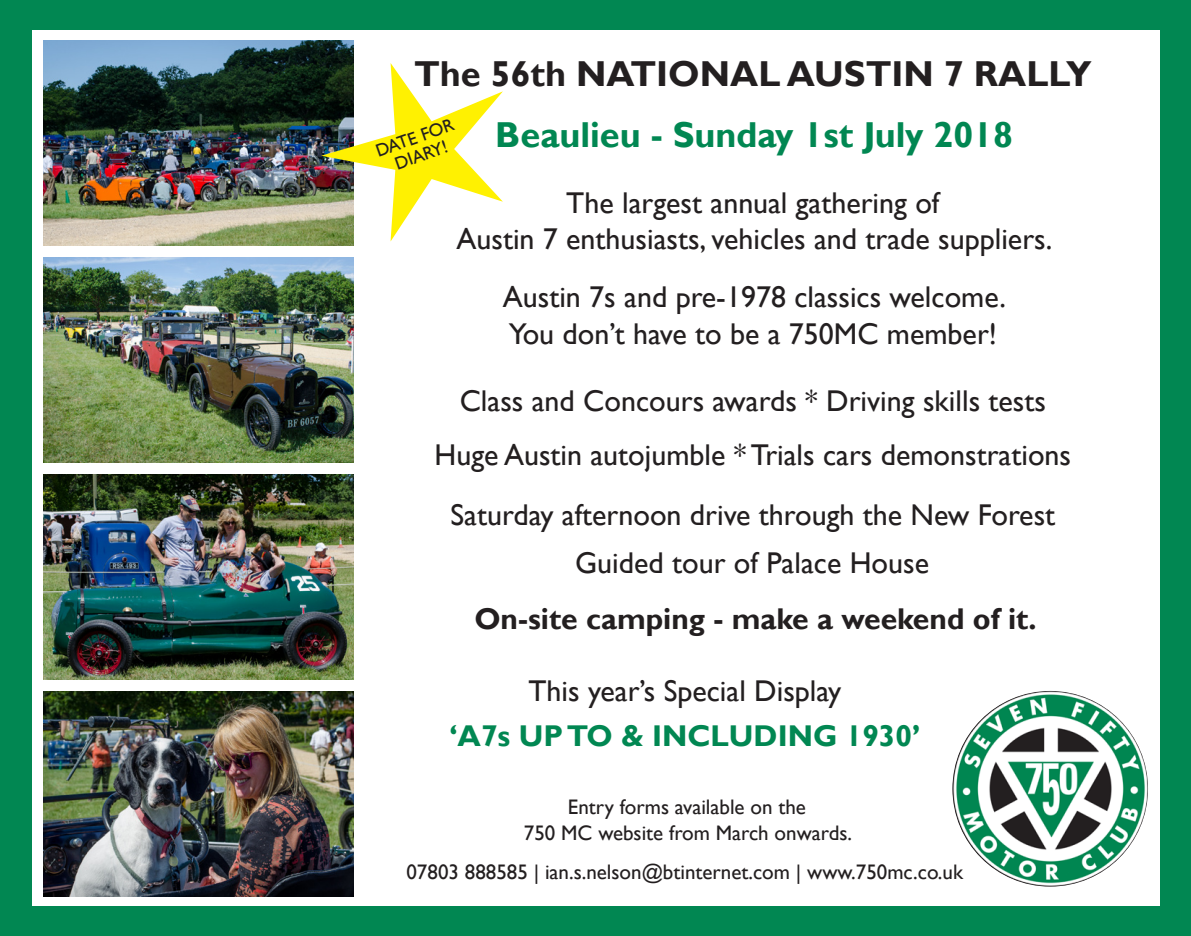
<style>
.page{position:relative;width:1191px;height:936px;background:#fff}
.page>*{position:absolute;margin:0;border:0;box-sizing:border-box;transform-origin:0 0}
.t1{font:700 36px "Gill Sans";color:#231f20}
.t2{font:700 36px "Gill Sans";color:#018752}
.t3{font:30px "Gill Sans";color:#231f20}
.t4{font:700 30px "Gill Sans";color:#231f20}
.t5{font:700 30px "Gill Sans";color:#018752}
.t6{font:21px "Gill Sans";color:#231f20}
.t7{font:18px "Gill Sans";color:#231f20}
</style>
<div class="page">
<div style="left:0;top:0;width:1191px;height:935px;background:#018752"></div>
<div style="left:347px;top:31px;width:813px;height:875px;background:#fff"></div>
<img style="left:952px;top:691px;width:196px;height:195px;border-radius:98px">
<div style="left:32px;top:31px;width:322px;height:875px;background:#fff"></div>
<img style="left:43px;top:257px;width:310px;height:205px">
<img style="left:43px;top:40px;width:310px;height:205px">
<img style="left:43px;top:474px;width:310px;height:205px">
<img style="left:43px;top:691px;width:310px;height:205px">
<svg style="left:321px;top:63px;width:182px;height:178px"></svg>
<p class="t1" style="left:414px;top:52px;width:679px">The 56th NATIONAL AUSTIN 7 RALLY</p>
<p class="t2" style="left:495px;top:114px;width:519px">Beaulieu - Sunday 1st July 2018</p>
<p class="t3" style="left:566px;top:185px;width:374px">The largest annual gathering of</p>
<p class="t3" style="left:456px;top:221px;width:597px">Austin 7 enthusiasts, vehicles and trade suppliers.</p>
<p class="t7" style="left:373px;top:141px;width:83px;rotate:-19deg">DATE FOR</p>
<p class="t7" style="left:392px;top:154px;width:56px;rotate:-19deg">DIARY!</p>
<p class="t3" style="left:503px;top:280px;width:504px">Austin 7s and pre-1978 classics welcome.</p>
<p class="t3" style="left:509px;top:316px;width:490px">You don’t have to be a 750MC member!</p>
<p class="t3" style="left:460px;top:383px;width:588px">Class and Concours awards * Driving skills tests</p>
<p class="t3" style="left:434px;top:438px;width:638px">Huge Austin autojumble * Trials cars demonstrations</p>
<p class="t3" style="left:450px;top:497px;width:606px">Saturday afternoon drive through the New Forest</p>
<p class="t3" style="left:575px;top:545px;width:355px">Guided tour of Palace House</p>
<p class="t4" style="left:474px;top:601px;width:563px">On-site camping - make a weekend of it.</p>
<p class="t3" style="left:528px;top:674px;width:314px">This year’s Special Display</p>
<p class="t5" style="left:449px;top:718px;width:472px">‘A7s UP TO &amp; INCLUDING 1930’</p>
<p class="t6" style="left:568px;top:795px;width:240px">Entry forms available on the</p>
<p class="t6" style="left:524px;top:820px;width:330px">750 MC website from March onwards.</p>
<p class="t6" style="left:406px;top:859px;width:558px">07803 888585 | ian.s.nelson@btinternet.com | www.750mc.co.uk</p>
</div>
